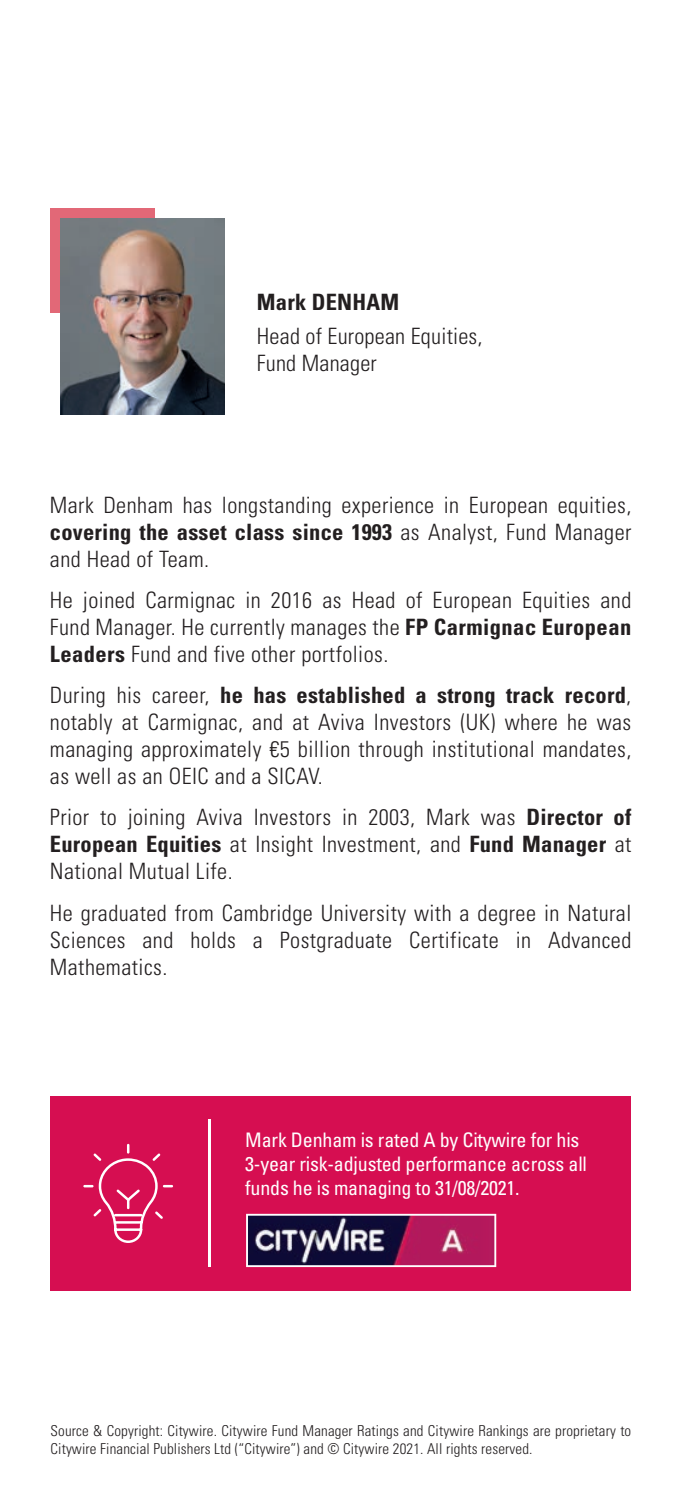
<style>
.page{position:relative;width:681px;height:1489px;background:#fff}
.page>*{position:absolute;margin:0;border:0;box-sizing:border-box;transform-origin:0 0}
.t1{font:300 condensed 22.5px/27px "Univers LT Std";letter-spacing:.02em;color:#231f20;text-align:justify}
.t2{font:700 condensed 22.5px "Univers LT Std";letter-spacing:.01em;color:#231f20}
.t3{font:condensed 20px/24px "Univers LT Std";letter-spacing:-.01em;color:#fff}
.t4{font:300 condensed 15px/18px "Univers LT Std";letter-spacing:.01em;color:#231f20}
.s1{font-weight:700}
</style>
<div class="page">
<div style="left:50px;top:1096px;width:581px;height:194px;background:#d60e51"></div>
<svg style="left:83px;top:1143px;width:90px;height:99px"></svg>
<hr style="left:208px;top:1119px;width:2px;height:147px;background:#fff">
<div style="left:50px;top:209px;width:105px;height:104px;background:#e26877"></div>
<img style="left:60px;top:218px;width:165px;height:196px">
<svg style="left:246px;top:1213px;width:250px;height:53px;background:#733b66"></svg>
<p class="t2" style="left:257px;top:288px;width:144px">Mark DENHAM</p>
<p class="t1" style="left:257px;top:323px;width:227px">Head of European Equities,<br>Fund Manager</p>
<p class="t1" style="left:50px;top:491px;width:582px">Mark Denham has longstanding experience in European equities, <span class="s1">covering the asset class since 1993</span> as Analyst, Fund Manager and Head of Team.</p>
<p class="t1" style="left:50px;top:586px;width:582px">He joined Carmignac in 2016 as Head of European Equities and Fund Manager. He currently manages the <span class="s1">FP Carmignac European Leaders</span> Fund and five other portfolios.</p>
<p class="t1" style="left:50px;top:681px;width:582px">During his career, <span class="s1">he has established a strong track record</span>, notably at Carmignac, and at Aviva Investors (UK) where he was managing approximately €5 billion through institutional mandates, as well as an OEIC and a SICAV.</p>
<p class="t1" style="left:50px;top:804px;width:582px">Prior to joining Aviva Investors in 2003, Mark was <span class="s1">Director of European Equities</span> at Insight Investment, and <span class="s1">Fund Manager</span> at National Mutual Life.</p>
<p class="t1" style="left:50px;top:899px;width:582px">He graduated from Cambridge University with a degree in Natural Sciences and holds a Postgraduate Certificate in Advanced Mathematics.</p>
<p class="t3" style="left:245px;top:1127px;width:343px">Mark Denham is rated A by Citywire for his<br>3-year risk-adjusted performance across all funds he is managing to 31/08/2021.</p>
<p class="t4" style="left:50px;top:1420px;width:582px">Source &amp; Copyright: Citywire. Citywire Fund Manager Ratings and Citywire Rankings are proprietary to<br>Citywire Financial Publishers Ltd (“Citywire”) and © Citywire 2021. All rights reserved.</p>
</div>
